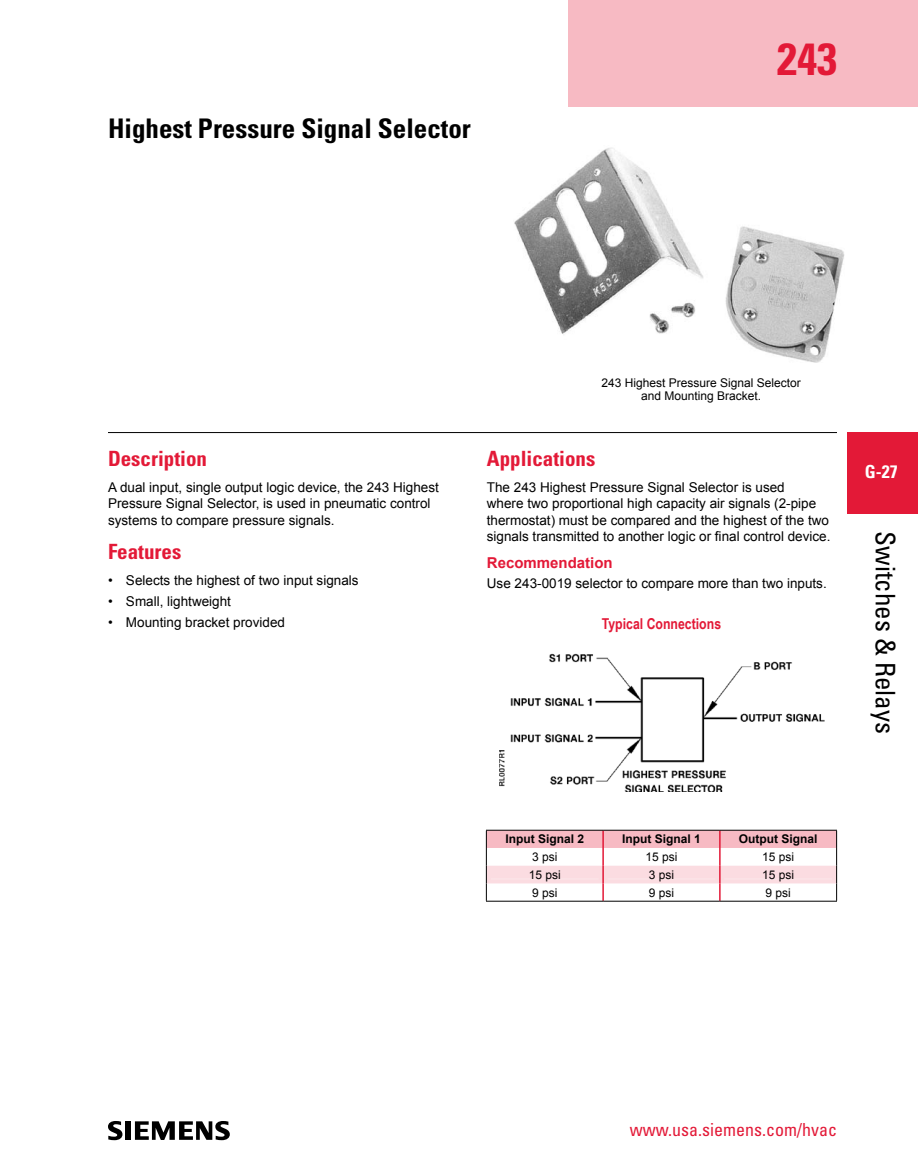
<style>
.page{position:relative;width:918px;height:1175px;background:#fff}
.page>*{position:absolute;margin:0;border:0;box-sizing:border-box;transform-origin:0 0}
.t1{font:700 condensed 45px "Univers";color:#e31937}
.t2{font:700 condensed 27px "Univers";color:#000}
.t3{font:condensed 27px "Univers";color:#000}
.t4{font:700 condensed 21px "Univers";color:#e31937}
.t5{font:condensed 18px "Univers";color:#e31937}
.t6{font:700 condensed 18px "Univers";color:#fff}
.t7{font:700 15px "Arial Narrow";color:#e31937}
.t8{font:700 15px "Arial";color:#e31937}
.t9{font:13.5px/16.5px "Arial";color:#000}
.t10{font:12px/13.5px "Arial";color:#000;text-align:center}
.t11{font:700 12px "Arial";color:#000}
</style>
<div class="page">
<div style="left:568px;top:0;width:350px;height:106px;background:#f7bac3"></div>
<svg style="left:108px;top:1121px;width:14px;height:19px"></svg>
<div style="left:125px;top:1121px;width:6px;height:18px;background:#000"></div>
<svg style="left:135px;top:1121px;width:95px;height:19px"></svg>
<div style="left:848px;top:432px;width:70px;height:81px;background:#e31937"></div>
<hr style="left:108px;top:432px;width:729px;height:1px;background:#000">
<img style="left:514px;top:147px;width:330px;height:216px">
<img style="left:500px;top:654px;width:324px;height:138px">
<svg style="left:486px;top:830px;width:351px;height:70px"></svg>
<hr style="left:486px;top:900px;width:117px;height:1px;background:#000">
<hr style="left:603px;top:900px;width:117px;height:1px;background:#000">
<hr style="left:720px;top:900px;width:117px;height:1px;background:#000">
<hr style="left:491px;top:878px;width:108px;height:1px;background:#fce8eb">
<hr style="left:608px;top:878px;width:107px;height:1px;background:#fce8eb">
<hr style="left:724px;top:878px;width:108px;height:1px;background:#fce8eb">
<h2 class="t2" style="left:108px;top:112px;width:364px">Highest Pressure Signal Selector</h2>
<h1 class="t1" style="left:777px;top:32px;width:61px">243</h1>
<h3 class="t4" style="left:108px;top:446px;width:101px">Description</h3>
<p class="t9" style="left:108px;top:479px;width:332px">A dual input, single output logic device, the 243 Highest<br>Pressure Signal Selector, is used in pneumatic control systems to compare pressure signals.</p>
<h3 class="t4" style="left:108px;top:539px;width:75px">Features</h3>
<p class="t9" style="left:108px;top:572px;width:252px">• Selects the highest of two input signals</p>
<p class="t9" style="left:108px;top:593px;width:125px">• Small, lightweight</p>
<p class="t9" style="left:108px;top:614px;width:179px">• Mounting bracket provided</p>
<p class="t10" style="left:601px;top:376px;width:201px">243 Highest Pressure Signal Selector and Mounting Bracket.</p>
<h3 class="t4" style="left:487px;top:446px;width:110px">Applications</h3>
<p class="t9" style="left:487px;top:479px;width:345px">The 243 Highest Pressure Signal Selector is used<br>where two proportional high capacity air signals (2-pipe thermostat) must be compared and the highest of the two signals transmitted to another logic or final control device.</p>
<p class="t8" style="left:487px;top:553px;width:127px">Recommendation</p>
<p class="t9" style="left:487px;top:575px;width:341px">Use 243-0019 selector to compare more than two inputs.</p>
<p class="t7" style="left:602px;top:612px;width:121px">Typical Connections</p>
<h3 class="t6" style="left:865px;top:461px;width:34px">G-27</h3>
<h2 class="t3" style="left:902px;top:531px;width:204px;rotate:90deg">Switches &amp; Relays</h2>
<p class="t11" style="left:505px;top:831px;width:80px">Input Signal 2</p>
<p class="t11" style="left:622px;top:831px;width:80px">Input Signal 1</p>
<p class="t11" style="left:739px;top:831px;width:80px">Output Signal</p>
<p class="t10" style="left:532px;top:850px;width:27px">3 psi</p>
<p class="t10" style="left:645px;top:850px;width:34px">15 psi</p>
<p class="t10" style="left:762px;top:850px;width:34px">15 psi</p>
<p class="t10" style="left:529px;top:868px;width:34px">15 psi</p>
<p class="t10" style="left:649px;top:868px;width:27px">3 psi</p>
<p class="t10" style="left:762px;top:868px;width:34px">15 psi</p>
<p class="t10" style="left:532px;top:885px;width:27px">9 psi</p>
<p class="t10" style="left:649px;top:885px;width:27px">9 psi</p>
<p class="t10" style="left:766px;top:885px;width:27px">9 psi</p>
<h3 class="t5" style="left:630px;top:1117px;width:209px">www.usa.siemens.com/hvac</h3>
</div>
